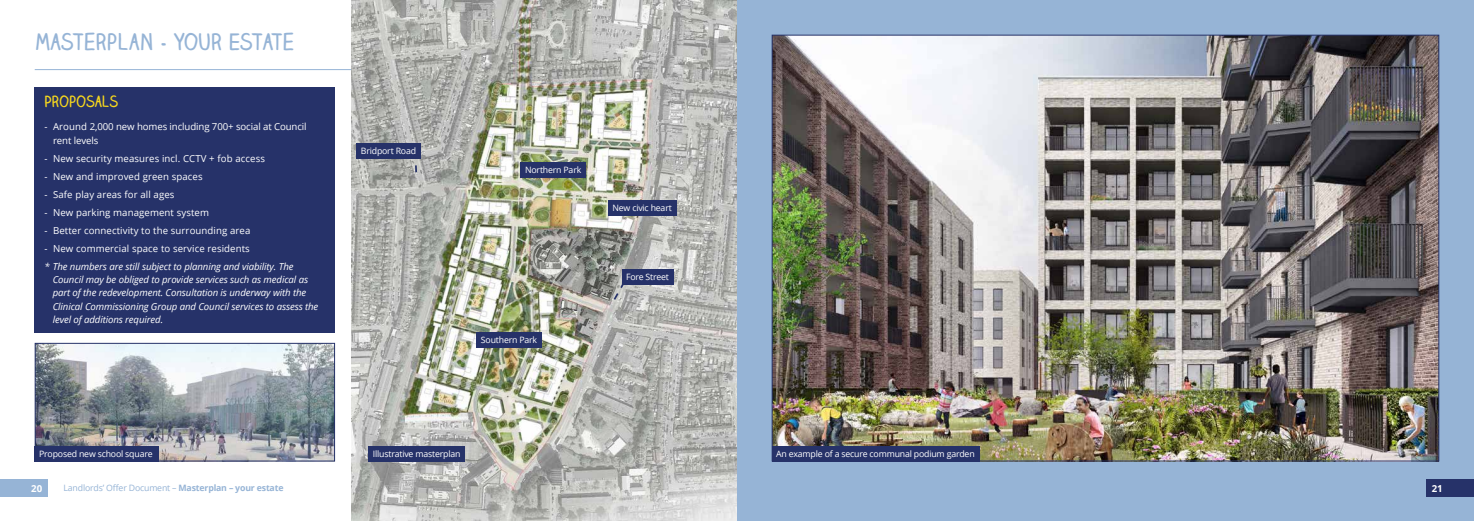
<style>
.page{position:relative;width:1474px;height:521px;background:#fff}
.page>*{position:absolute;margin:0;border:0;box-sizing:border-box;transform-origin:0 0}
.t1{font:700 21.88px "Claire Hand";letter-spacing:.01em;color:#96b4d6}
.t2{font:700 14.88px "Claire Hand";letter-spacing:.01em;color:#f7d81d}
.t3{font:italic 9.62px/13.1px "Open Sans";letter-spacing:-.01em;color:#fff}
.t4{font:9.62px "Open Sans";letter-spacing:.01em;color:#fff}
.t5{font:9.62px/13.1px "Open Sans";letter-spacing:-.01em;color:#fff}
.t6{font:700 9.62px "Open Sans";color:#fff}
.t7{font:8.75px "Open Sans";letter-spacing:-.02em;color:#fff}
.t8{font:8.75px "Open Sans";letter-spacing:-.02em;color:#96b4d6}
.s1{font-weight:700}
</style>
<div class="page">
<div style="left:737px;top:0;width:736px;height:521px;background:#96b4d6"></div>
<hr style="left:35px;top:69px;width:667px;height:1px;background:#96b4d6">
<img style="left:351px;top:0;width:386px;height:521px">
<img style="left:37px;top:345px;width:296px;height:114px">
<div style="left:35px;top:343px;width:300px;height:118px;border:1px solid #263269"></div>
<img style="left:773px;top:37px;width:664px;height:422px">
<div style="left:368px;top:446px;width:97px;height:15px;background:#263269"></div>
<div style="left:621px;top:269px;width:52px;height:15px;background:#263269"></div>
<div style="left:35px;top:446px;width:124px;height:15px;background:#263269"></div>
<div style="left:771px;top:446px;width:208px;height:15px;background:#263269"></div>
<div style="left:35px;top:87px;width:300px;height:246px;background:#263269"></div>
<div style="left:1426px;top:480px;width:47px;height:17px;background:#263269"></div>
<div style="left:0;top:480px;width:47px;height:17px;background:#96b4d6"></div>
<svg style="left:612px;top:279px;width:14px;height:23px"></svg>
<svg style="left:413px;top:159px;width:5px;height:15px"></svg>
<div style="left:356px;top:143px;width:65px;height:16px;background:#263269"></div>
<div style="left:520px;top:162px;width:66px;height:16px;background:#263269"></div>
<div style="left:608px;top:200px;width:68px;height:16px;background:#263269"></div>
<div style="left:476px;top:332px;width:65px;height:15px;background:#263269"></div>
<h1 class="t1" style="left:35px;top:27px;width:261px">MASTERPLAN - YOUR ESTATE</h1>
<h2 class="t2" style="left:45px;top:91px;width:75px">PROPOSALS</h2>
<p class="t5" style="left:53px;top:120px;width:255px;text-indent:-8px">- Around 2,000 new homes including 700+ social at Council rent levels</p>
<p class="t4" style="left:45px;top:152px;width:222px">- New security measures incl. CCTV + fob access</p>
<p class="t4" style="left:45px;top:170px;width:159px">- New and improved green spaces</p>
<p class="t4" style="left:45px;top:188px;width:131px">- Safe play areas for all ages</p>
<p class="t4" style="left:45px;top:206px;width:166px">- New parking management system</p>
<p class="t4" style="left:45px;top:224px;width:207px">- Better connectivity to the surrounding area</p>
<p class="t4" style="left:45px;top:242px;width:207px">- New commercial space to service residents</p>
<p class="t3" style="left:53px;top:260px;width:267px;text-indent:-8px">* The numbers are still subject to planning and viability. The Council may be obliged to provide services such as medical as part of the redevelopment. Consultation is underway with the Clinical Commissioning Group and Council services to assess the level of additions required.</p>
<p class="t7" style="left:361px;top:145px;width:57px">Bridport Road</p>
<p class="t7" style="left:525px;top:164px;width:58px">Northern Park</p>
<p class="t7" style="left:481px;top:334px;width:58px">Southern Park</p>
<p class="t7" style="left:612px;top:202px;width:61px">New civic heart</p>
<p class="t7" style="left:626px;top:271px;width:45px">Fore Street</p>
<p class="t7" style="left:39px;top:448px;width:115px">Proposed new school square</p>
<p class="t7" style="left:776px;top:448px;width:200px">An example of a secure communal podium garden</p>
<p class="t7" style="left:373px;top:448px;width:89px">Illustrative masterplan</p>
<p class="t6" style="left:31px;top:482px;width:12px">20</p>
<p class="t8" style="left:64px;top:482px;width:221px">Landlords’ Offer Document – <span class="s1">Masterplan – your estate</span></p>
<p class="t6" style="left:1431px;top:482px;width:12px">21</p>
</div>
